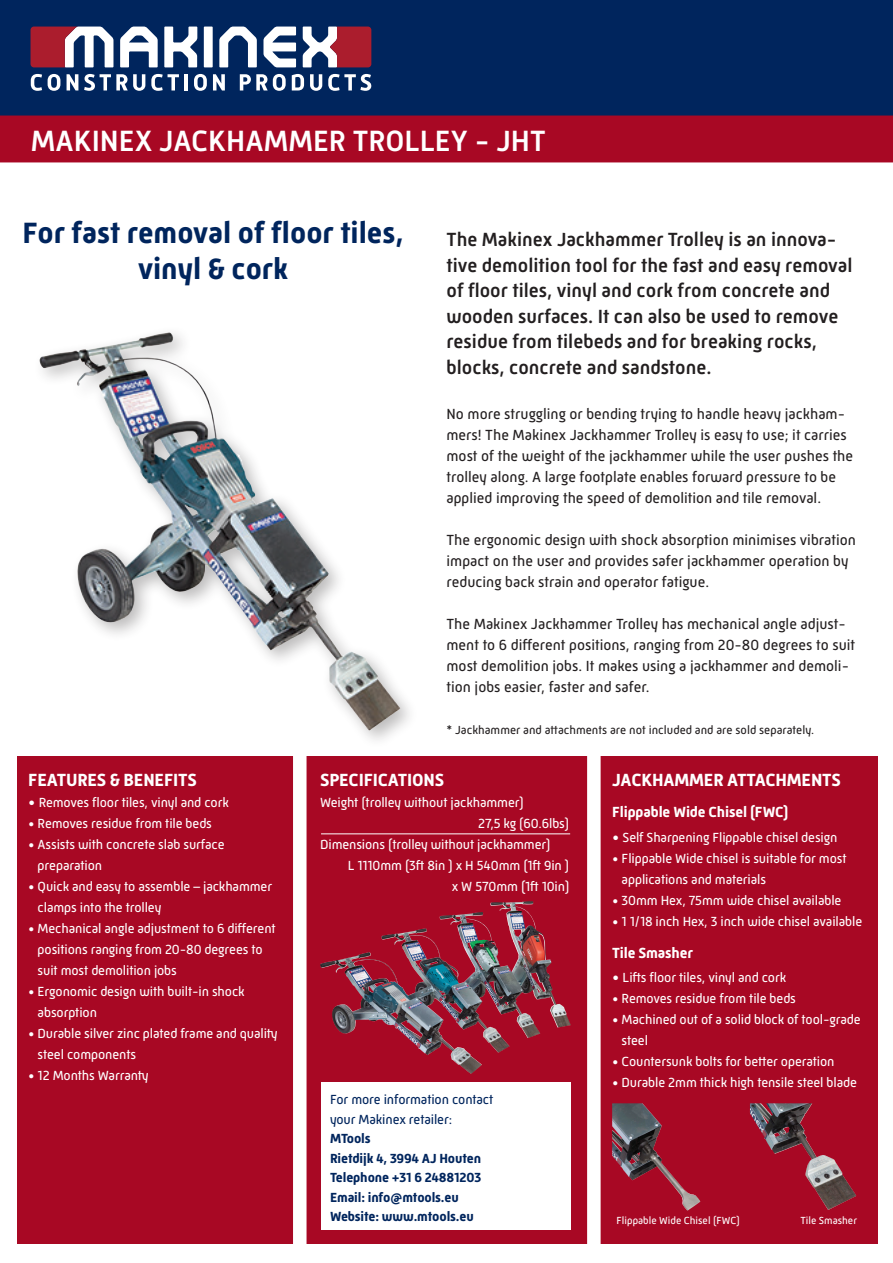
<style>
.page{position:relative;width:893px;height:1263px;background:#fff}
.page>*{position:absolute;margin:0;border:0;box-sizing:border-box;transform-origin:0 0}
.t1{font:700 30px/36px "Mic 32 New";color:#00255d;text-align:center}
.t2{font:500 30px "Mic 32 New";color:#fff}
.t3{font:500 19.5px/25.5px "Mic 32 New";color:#231f20}
.t4{font:700 18px "Mic 32 New";letter-spacing:-.01em;color:#fff}
.t5{font:15px/21px "Mic 32 New";color:#231f20}
.t6{font:700 15px "Mic 32 New";letter-spacing:-.01em;color:#fff}
.t7{font:13.5px/21px "Mic 32 New";letter-spacing:-.01em;color:#fff}
.t8{font:700 13.5px/19.5px "Mic 32 New";letter-spacing:-.01em;color:#00255d}
.t9{font:13.5px/19.5px "Mic 32 New";letter-spacing:-.01em;color:#00255d}
.t10{font:12px "Mic 32 New";color:#231f20}
.t11{font:10.5px "Mic 32 New";color:#fff}
.s1{font-size:15px}
</style>
<div class="page">
<div style="left:0;top:0;width:893px;height:120px;background:#00255d"></div>
<div style="left:17px;top:756px;width:860px;height:487px;background:#a80824"></div>
<div style="left:0;top:116px;width:893px;height:46px;background:#a80824"></div>
<div style="left:32px;top:325px;width:387px;height:424px;background:#231f20;opacity:.3"></div>
<img style="left:39px;top:333px;width:258px;height:318px">
<hr style="left:321px;top:833px;width:249px;height:1px;background:#fff">
<div style="left:293px;top:743px;width:14px;height:511px;background:#fff"></div>
<div style="left:587px;top:749px;width:14px;height:505px;background:#fff"></div>
<div style="left:321px;top:1082px;width:250px;height:148px;background:#fff"></div>
<img style="left:612px;top:1103px;width:92px;height:107px">
<img style="left:750px;top:1103px;width:106px;height:107px">
<img style="left:440px;top:901px;width:92px;height:71px">
<div style="left:682px;top:1100px;width:24px;height:35px;background:#a80824"></div>
<div style="left:844px;top:1100px;width:24px;height:35px;background:#a80824"></div>
<div style="left:204px;top:27px;width:9px;height:40px;background:#fff"></div>
<svg style="left:263px;top:27px;width:33px;height:40px"></svg>
<svg style="left:303px;top:27px;width:68px;height:40px"></svg>
<svg style="left:219px;top:27px;width:38px;height:40px"></svg>
<svg style="left:120px;top:27px;width:38px;height:40px"></svg>
<svg style="left:31px;top:27px;width:82px;height:40px"></svg>
<svg style="left:164px;top:27px;width:33px;height:40px"></svg>
<svg style="left:31px;top:74px;width:11px;height:17px"></svg>
<svg style="left:48px;top:74px;width:12px;height:17px"></svg>
<svg style="left:67px;top:74px;width:11px;height:16px"></svg>
<svg style="left:84px;top:74px;width:61px;height:17px"></svg>
<svg style="left:151px;top:74px;width:28px;height:17px"></svg>
<hr style="left:184px;top:74px;width:4px;height:16px;background:#fff">
<svg style="left:194px;top:74px;width:13px;height:17px"></svg>
<svg style="left:213px;top:74px;width:12px;height:16px"></svg>
<svg style="left:240px;top:74px;width:46px;height:17px"></svg>
<svg style="left:292px;top:74px;width:12px;height:16px"></svg>
<svg style="left:310px;top:74px;width:12px;height:17px"></svg>
<svg style="left:328px;top:74px;width:43px;height:17px"></svg>
<h1 class="t2" style="left:31px;top:123px;width:516px">MAKINEX JACKHAMMER TROLLEY - JHT</h1>
<h1 class="t1" style="left:23px;top:215px;width:382px">For fast removal of floor tiles, vinyl &amp; cork</h1>
<p class="t3" style="left:446px;top:227px;width:407px">The Makinex Jackhammer Trolley is an innova&shy;tive demolition tool for the fast and easy removal of floor tiles, vinyl and cork from concrete and wooden surfaces. It can also be used to remove residue from tilebeds and for breaking rocks, blocks, concrete and sandstone.</p>
<p class="t5" style="left:446px;top:403px;width:408px">No more struggling or bending trying to handle heavy jackham&shy;mers! The Makinex Jackhammer Trolley is easy to use; it carries most of the weight of the jackhammer while the user pushes the trolley along. A large footplate enables forward pressure to be applied improving the speed of demolition and tile removal.</p>
<p class="t5" style="left:446px;top:529px;width:411px">The ergonomic design with shock absorption minimises vibration impact on the user and provides safer jackhammer operation by reducing back strain and operator fatigue.</p>
<p class="t5" style="left:446px;top:613px;width:410px">The Makinex Jackhammer Trolley has mechanical angle adjust&shy;ment to 6 different positions, ranging from 20-80 degrees to suit most demolition jobs. It makes using a jackhammer and demoli&shy;tion jobs easier, faster and safer.</p>
<p class="t10" style="left:446px;top:723px;width:369px">* Jackhammer and attachments are not included and are sold separately.</p>
<h3 class="t4" style="left:28px;top:770px;width:170px">FEATURES &amp; BENEFITS</h3>
<p class="t7" style="left:28px;top:792px;width:202px"><span class="s1">•</span> Removes floor tiles, vinyl and cork</p>
<p class="t7" style="left:28px;top:813px;width:185px">• Removes residue from tile beds</p>
<p class="t7" style="left:38px;top:834px;width:189px;text-indent:-9px">• Assists with concrete slab surface preparation</p>
<p class="t7" style="left:38px;top:876px;width:236px;text-indent:-9px">• Quick and easy to assemble – jackhammer clamps into the trolley</p>
<p class="t7" style="left:38px;top:918px;width:240px;text-indent:-9px">• Mechanical angle adjustment to 6 different positions ranging from 20-80 degrees to suit most demolition jobs</p>
<p class="t7" style="left:38px;top:981px;width:209px;text-indent:-9px">• Ergonomic design with built-in shock absorption</p>
<p class="t7" style="left:38px;top:1023px;width:241px;text-indent:-9px">• Durable silver zinc plated frame and quality steel components</p>
<p class="t7" style="left:28px;top:1065px;width:122px">• 12 Months Warranty</p>
<h3 class="t4" style="left:320px;top:770px;width:126px">SPECIFICATIONS</h3>
<p class="t7" style="left:320px;top:792px;width:205px">Weight (trolley without jackhammer)</p>
<p class="t7" style="left:478px;top:813px;width:93px">27,5 kg (60.6lbs)</p>
<p class="t7" style="left:320px;top:834px;width:232px">Dimensions (trolley without jackhammer)</p>
<p class="t7" style="left:348px;top:855px;width:223px">L 1110mm (3ft 8in ) x H 540mm (1ft 9in )</p>
<p class="t7" style="left:452px;top:876px;width:119px">x W 570mm (1ft 10in)</p>
<p class="t9" style="left:330px;top:1090px;width:165px">For more information contact your Makinex retailer:</p>
<p class="t8" style="left:330px;top:1129px;width:153px">MTools<br>Rietdijk 4, 3994 AJ Houten<br>Telephone +31 6 24881203<br>Email: info@mtools.eu<br>Website: www.mtools.eu</p>
<h3 class="t4" style="left:612px;top:770px;width:230px">JACKHAMMER ATTACHMENTS</h3>
<p class="t6" style="left:612px;top:803px;width:178px">Flippable Wide Chisel (FWC)</p>
<p class="t7" style="left:612px;top:827px;width:227px"><span class="s1">•</span> Self Sharpening Flippable chisel design</p>
<p class="t7" style="left:622px;top:848px;width:226px;text-indent:-9px">• Flippable Wide chisel is suitable for most applications and materials</p>
<p class="t7" style="left:612px;top:890px;width:231px">• 30mm Hex, 75mm wide chisel available</p>
<p class="t7" style="left:612px;top:911px;width:252px">• 1 1/18 inch Hex, 3 inch wide chisel available</p>
<p class="t6" style="left:612px;top:944px;width:82px">Tile Smasher</p>
<p class="t7" style="left:612px;top:966px;width:176px"><span class="s1">•</span> Lifts floor tiles, vinyl and cork</p>
<p class="t7" style="left:612px;top:987px;width:185px">• Removes residue from tile beds</p>
<p class="t7" style="left:622px;top:1008px;width:241px;text-indent:-9px">• Machined out of a solid block of tool-grade steel</p>
<p class="t7" style="left:612px;top:1050px;width:224px">• Countersunk bolts for better operation</p>
<p class="t7" style="left:612px;top:1071px;width:246px">• Durable 2mm thick high tensile steel blade</p>
<p class="t11" style="left:617px;top:1214px;width:125px">Flippable Wide Chisel (FWC)</p>
<p class="t11" style="left:800px;top:1214px;width:58px">Tile Smasher</p>
</div>
